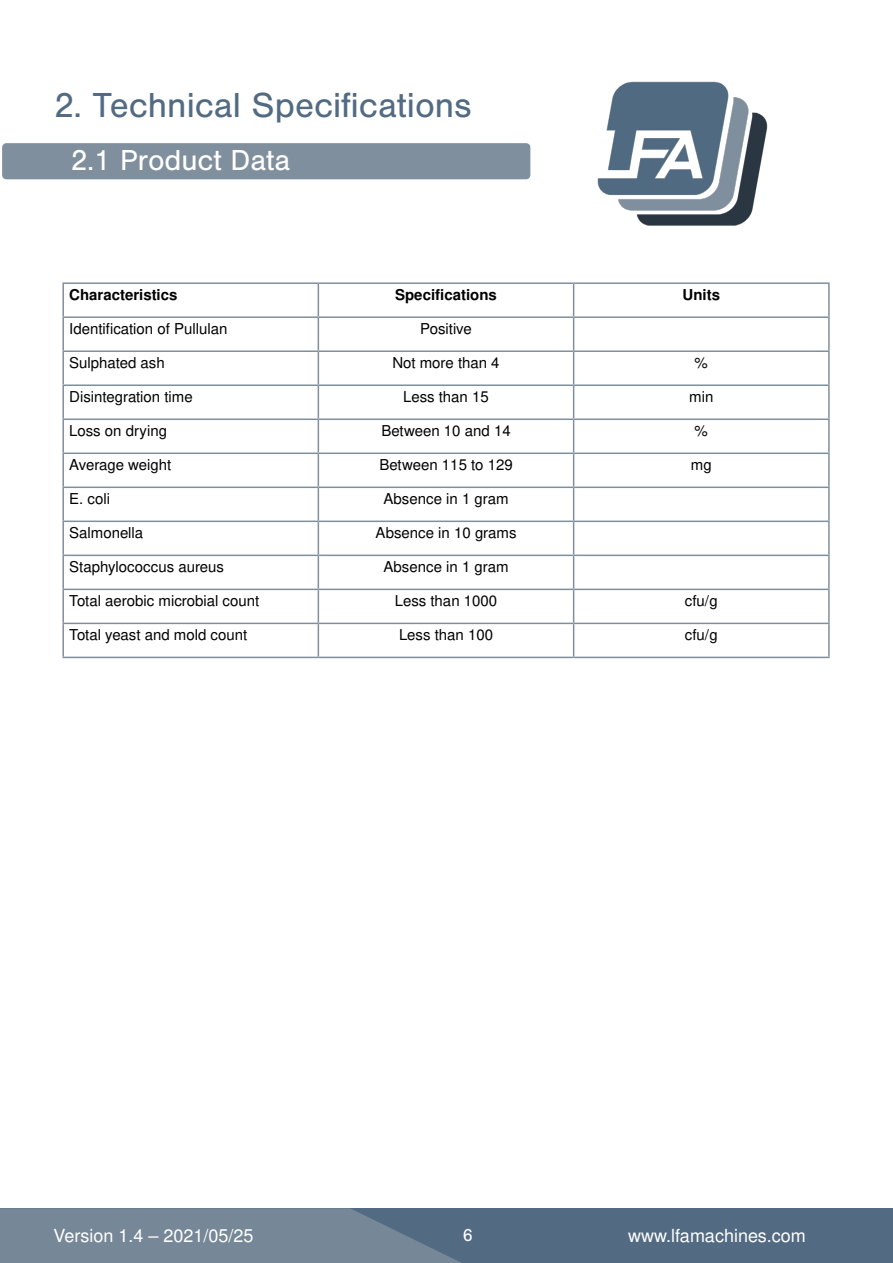
<style>
.page{position:relative;width:893px;height:1263px;background:#fff}
.page>*{position:absolute;margin:0;border:0;box-sizing:border-box;transform-origin:0 0}
.t1{font:36px "Nimbus San";color:#526b83}
.t2{font:30px "Nimbus San";color:#fff}
.t3{font:18px "Nimbus San L";color:#fff}
.t4{font:18px "Nimbus San";color:#fff}
.t5{font:15px "Nimbus San L";color:#000}
.t6{font:700 15px "Nimbus San L";color:#000}
</style>
<div class="page">
<div style="left:1px;top:1208px;width:892px;height:55px;background:#526b83"></div>
<svg style="left:0;top:1208px;width:461px;height:55px;background:#718394"></svg>
<img style="left:597px;top:81px;width:171px;height:145px">
<div style="left:2px;top:143px;width:528px;height:36px;background:#808f9d;border-radius:4px"></div>
<hr style="left:62px;top:282px;width:256px;height:2px;background:#808f9d">
<hr style="left:62px;top:284px;width:2px;height:32px;background:#808f9d">
<hr style="left:318px;top:282px;width:256px;height:2px;background:#808f9d">
<hr style="left:318px;top:284px;width:1px;height:32px;background:#808f9d">
<hr style="left:574px;top:282px;width:256px;height:2px;background:#808f9d">
<hr style="left:573px;top:284px;width:1px;height:32px;background:#808f9d">
<hr style="left:828px;top:284px;width:2px;height:32px;background:#808f9d">
<hr style="left:62px;top:316px;width:256px;height:2px;background:#808f9d">
<hr style="left:62px;top:318px;width:2px;height:32px;background:#808f9d">
<hr style="left:318px;top:316px;width:256px;height:2px;background:#808f9d">
<hr style="left:318px;top:318px;width:1px;height:32px;background:#808f9d">
<hr style="left:574px;top:316px;width:256px;height:2px;background:#808f9d">
<hr style="left:573px;top:318px;width:1px;height:32px;background:#808f9d">
<hr style="left:828px;top:318px;width:2px;height:32px;background:#808f9d">
<hr style="left:62px;top:350px;width:256px;height:2px;background:#808f9d">
<hr style="left:62px;top:352px;width:2px;height:32px;background:#808f9d">
<hr style="left:318px;top:350px;width:256px;height:2px;background:#808f9d">
<hr style="left:318px;top:352px;width:1px;height:32px;background:#808f9d">
<hr style="left:574px;top:350px;width:256px;height:2px;background:#808f9d">
<hr style="left:573px;top:352px;width:1px;height:32px;background:#808f9d">
<hr style="left:828px;top:352px;width:2px;height:32px;background:#808f9d">
<hr style="left:62px;top:384px;width:256px;height:2px;background:#808f9d">
<hr style="left:62px;top:386px;width:2px;height:32px;background:#808f9d">
<hr style="left:318px;top:384px;width:256px;height:2px;background:#808f9d">
<hr style="left:318px;top:386px;width:1px;height:32px;background:#808f9d">
<hr style="left:574px;top:384px;width:256px;height:2px;background:#808f9d">
<hr style="left:573px;top:386px;width:1px;height:32px;background:#808f9d">
<hr style="left:828px;top:386px;width:2px;height:32px;background:#808f9d">
<hr style="left:62px;top:418px;width:256px;height:2px;background:#808f9d">
<hr style="left:62px;top:420px;width:2px;height:32px;background:#808f9d">
<hr style="left:318px;top:418px;width:256px;height:2px;background:#808f9d">
<hr style="left:318px;top:420px;width:1px;height:32px;background:#808f9d">
<hr style="left:574px;top:418px;width:256px;height:2px;background:#808f9d">
<hr style="left:573px;top:420px;width:1px;height:32px;background:#808f9d">
<hr style="left:828px;top:420px;width:2px;height:32px;background:#808f9d">
<hr style="left:62px;top:452px;width:256px;height:2px;background:#808f9d">
<hr style="left:62px;top:454px;width:2px;height:32px;background:#808f9d">
<hr style="left:318px;top:452px;width:256px;height:2px;background:#808f9d">
<hr style="left:318px;top:454px;width:1px;height:32px;background:#808f9d">
<hr style="left:574px;top:452px;width:256px;height:2px;background:#808f9d">
<hr style="left:573px;top:454px;width:1px;height:32px;background:#808f9d">
<hr style="left:828px;top:454px;width:2px;height:32px;background:#808f9d">
<hr style="left:62px;top:486px;width:256px;height:2px;background:#808f9d">
<hr style="left:62px;top:488px;width:2px;height:33px;background:#808f9d">
<hr style="left:318px;top:486px;width:256px;height:2px;background:#808f9d">
<hr style="left:318px;top:488px;width:1px;height:33px;background:#808f9d">
<hr style="left:574px;top:486px;width:256px;height:2px;background:#808f9d">
<hr style="left:573px;top:488px;width:1px;height:33px;background:#808f9d">
<hr style="left:828px;top:488px;width:2px;height:33px;background:#808f9d">
<hr style="left:62px;top:521px;width:256px;height:1px;background:#808f9d">
<hr style="left:62px;top:522px;width:2px;height:33px;background:#808f9d">
<hr style="left:318px;top:521px;width:256px;height:1px;background:#808f9d">
<hr style="left:318px;top:522px;width:1px;height:33px;background:#808f9d">
<hr style="left:574px;top:521px;width:256px;height:1px;background:#808f9d">
<hr style="left:573px;top:522px;width:1px;height:33px;background:#808f9d">
<hr style="left:828px;top:522px;width:2px;height:33px;background:#808f9d">
<hr style="left:62px;top:555px;width:256px;height:1px;background:#808f9d">
<hr style="left:62px;top:556px;width:2px;height:33px;background:#808f9d">
<hr style="left:318px;top:555px;width:256px;height:1px;background:#808f9d">
<hr style="left:318px;top:556px;width:1px;height:33px;background:#808f9d">
<hr style="left:574px;top:555px;width:256px;height:1px;background:#808f9d">
<hr style="left:573px;top:556px;width:1px;height:33px;background:#808f9d">
<hr style="left:828px;top:556px;width:2px;height:33px;background:#808f9d">
<hr style="left:62px;top:589px;width:256px;height:1px;background:#808f9d">
<hr style="left:62px;top:590px;width:2px;height:33px;background:#808f9d">
<hr style="left:318px;top:589px;width:256px;height:1px;background:#808f9d">
<hr style="left:318px;top:590px;width:1px;height:33px;background:#808f9d">
<hr style="left:574px;top:589px;width:256px;height:1px;background:#808f9d">
<hr style="left:573px;top:590px;width:1px;height:33px;background:#808f9d">
<hr style="left:828px;top:590px;width:2px;height:33px;background:#808f9d">
<hr style="left:62px;top:623px;width:256px;height:1px;background:#808f9d">
<hr style="left:62px;top:624px;width:2px;height:33px;background:#808f9d">
<hr style="left:318px;top:623px;width:256px;height:1px;background:#808f9d">
<hr style="left:318px;top:624px;width:1px;height:33px;background:#808f9d">
<hr style="left:574px;top:623px;width:256px;height:1px;background:#808f9d">
<hr style="left:573px;top:624px;width:1px;height:33px;background:#808f9d">
<hr style="left:828px;top:624px;width:2px;height:33px;background:#808f9d">
<hr style="left:62px;top:657px;width:256px;height:1px;background:#808f9d">
<hr style="left:318px;top:657px;width:256px;height:1px;background:#808f9d">
<hr style="left:574px;top:657px;width:256px;height:1px;background:#808f9d">
<h1 class="t1" style="left:54px;top:85px;width:419px">2. Technical Specifications</h1>
<h2 class="t2" style="left:71px;top:143px;width:221px">2.1 Product Data</h2>
<p class="t6" style="left:69px;top:284px;width:110px">Characteristics</p>
<p class="t6" style="left:395px;top:284px;width:103px">Specifications</p>
<p class="t6" style="left:682px;top:284px;width:39px">Units</p>
<p class="t5" style="left:69px;top:318px;width:160px">Identification of Pullulan</p>
<p class="t5" style="left:420px;top:318px;width:53px">Positive</p>
<p class="t5" style="left:69px;top:352px;width:97px">Sulphated ash</p>
<p class="t5" style="left:392px;top:352px;width:109px">Not more than 4</p>
<p class="t5" style="left:695px;top:352px;width:15px">%</p>
<p class="t5" style="left:69px;top:386px;width:125px">Disintegration time</p>
<p class="t5" style="left:403px;top:386px;width:87px">Less than 15</p>
<p class="t5" style="left:689px;top:386px;width:26px">min</p>
<p class="t5" style="left:69px;top:420px;width:99px">Loss on drying</p>
<p class="t5" style="left:381px;top:420px;width:131px">Between 10 and 14</p>
<p class="t5" style="left:695px;top:420px;width:15px">%</p>
<p class="t5" style="left:69px;top:454px;width:104px">Average weight</p>
<p class="t5" style="left:379px;top:454px;width:135px">Between 115 to 129</p>
<p class="t5" style="left:691px;top:454px;width:22px">mg</p>
<p class="t5" style="left:69px;top:488px;width:42px">E. coli</p>
<p class="t5" style="left:384px;top:488px;width:127px">Absence in 1 gram</p>
<p class="t5" style="left:69px;top:522px;width:76px">Salmonella</p>
<p class="t5" style="left:376px;top:522px;width:142px">Absence in 10 grams</p>
<p class="t5" style="left:69px;top:556px;width:156px">Staphylococcus aureus</p>
<p class="t5" style="left:384px;top:556px;width:127px">Absence in 1 gram</p>
<p class="t5" style="left:69px;top:590px;width:192px">Total aerobic microbial count</p>
<p class="t5" style="left:395px;top:590px;width:104px">Less than 1000</p>
<p class="t5" style="left:685px;top:590px;width:34px">cfu/g</p>
<p class="t5" style="left:69px;top:624px;width:180px">Total yeast and mold count</p>
<p class="t5" style="left:399px;top:624px;width:95px">Less than 100</p>
<p class="t5" style="left:685px;top:624px;width:34px">cfu/g</p>
<p class="t3" style="left:53px;top:1222px;width:202px">Version 1.4 – 2021/05/25</p>
<p class="t4" style="left:456px;top:1225px;width:12px">6</p>
<p class="t3" style="left:628px;top:1223px;width:179px">www.lfamachines.com</p>
<p class="t4" style="left:463px;top:1225px;width:12px">6</p>
</div>
